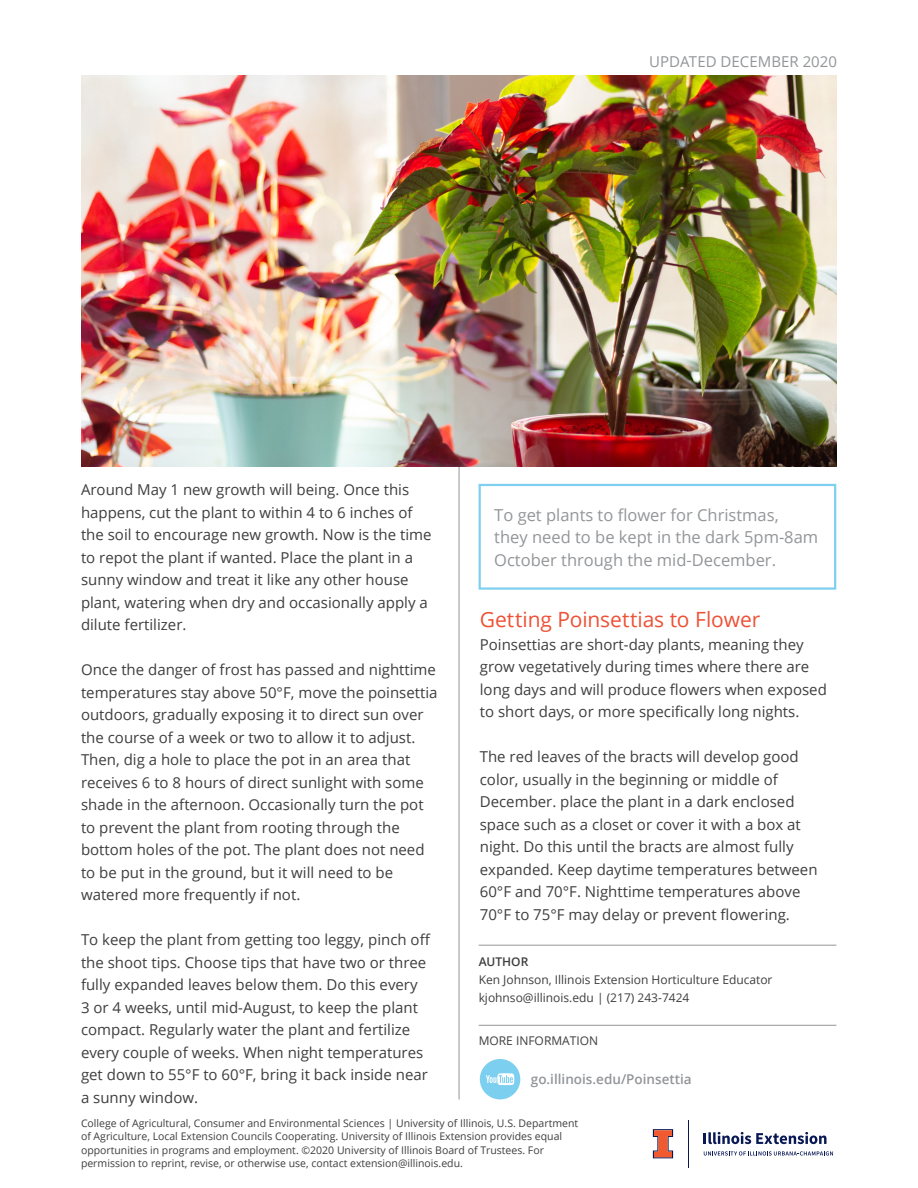
<style>
.page{position:relative;width:918px;height:1188px;background:#fff}
.page>*{position:absolute;margin:0;border:0;box-sizing:border-box;transform-origin:0 0}
.Red_Title{font:21px "Open Sans";letter-spacing:-.005em;color:#ed5136}
.t1{font:16.5px/22.5px "Open Sans";color:#939598}
.Body_Text{font:15px/22.5px "Open Sans";color:#3e3e3f}
.t2{font:15px "Open Sans";color:#939598}
.Body_Text-2{font:600 13.5px "Open Sans";color:#939598}
.Body_Text-3{font:12px/18px "Open Sans";color:#3e3e3f}
.t3{font:10.5px/13.5px "Open Sans";color:#3e3e3f}
.s1{font-weight:600}
</style>
<div class="page">
<svg style="left:653px;top:1129px;width:20px;height:29px"></svg>
<hr style="left:688px;top:1120px;width:1px;height:47px;background:#091855">
<svg style="left:704px;top:1132px;width:123px;height:12px"></svg>
<svg style="left:704px;top:1151px;width:129px;height:5px"></svg>
<hr style="left:459px;top:76px;width:1px;height:1023px;background:#939598">
<img style="left:81px;top:76px;width:756px;height:391px">
<hr style="left:479px;top:1025px;width:357px;height:1px;background:#939598">
<svg style="left:480px;top:1059px;width:40px;height:40px"></svg>
<hr style="left:479px;top:945px;width:357px;height:1px;background:#939598">
<div style="left:479px;top:484px;width:357px;height:106px;border:2px solid #7fd0f0"></div>
<p class="t2" style="left:649px;top:52px;width:189px">UPDATED DECEMBER 2020</p>
<p class="Body_Text" style="left:81px;top:478px;width:352px">Around May 1 new growth will being. Once this happens, cut the plant to within 4 to 6 inches of the soil to encourage new growth. Now is the time to repot the plant if wanted. Place the plant in a sunny window and treat it like any other house plant, watering when dry and occasionally apply a dilute fertilizer.</p>
<p class="Body_Text" style="left:81px;top:658px;width:358px">Once the danger of frost has passed and nighttime temperatures stay above 50°F, move the poinsettia outdoors, gradually exposing it to direct sun over the course of a week or two to allow it to adjust.<br>Then, dig a hole to place the pot in an area that receives 6 to 8 hours of direct sunlight with some shade in the afternoon. Occasionally turn the pot to prevent the plant from rooting through the bottom holes of the pot. The plant does not need to be put in the ground, but it will need to be watered more frequently if not.</p>
<p class="Body_Text" style="left:81px;top:928px;width:351px">To keep the plant from getting too leggy, pinch off the shoot tips. Choose tips that have two or three fully expanded leaves below them. Do this every<br>3 or 4 weeks, until mid-August, to keep the plant compact. Regularly water the plant and fertilize every couple of weeks. When night temperatures get down to 55°F to 60°F, bring it back inside near a sunny window.</p>
<p class="t1" style="left:494px;top:503px;width:286px">To get plants to flower for Christmas,</p>
<p class="t1" style="left:494px;top:525px;width:325px">they need to be kept in the dark 5pm-8am<br>October through the mid-December.</p>
<p class="Red_Title" style="left:480px;top:605px;width:282px">Getting Poinsettias to Flower</p>
<p class="Body_Text" style="left:480px;top:633px;width:349px">Poinsettias are short-day plants, meaning they grow vegetatively during times where there are long days and will produce flowers when exposed to short days, or more specifically long nights.</p>
<p class="Body_Text" style="left:480px;top:745px;width:339px">The red leaves of the bracts will develop good color, usually in the beginning or middle of December. place the plant in a dark enclosed space such as a closet or cover it with a box at night. Do this until the bracts are almost fully expanded. Keep daytime temperatures between 60°F and 70°F. Nighttime temperatures above 70°F to 75°F may delay or prevent flowering.</p>
<p class="Body_Text-3" style="left:479px;top:953px;width:295px"><span class="s1">AUTHOR<br></span>Ken Johnson, Illinois Extension Horticulture Educator kjohnso@illinois.edu | (217) 243-7424</p>
<p class="Body_Text-3" style="left:479px;top:1032px;width:121px">MORE INFORMATION</p>
<p class="Body_Text-2" style="left:531px;top:1070px;width:162px">go.illinois.edu/Poinsettia</p>
<p class="t3" style="left:81px;top:1116px;width:499px">College of Agricultural, Consumer and Environmental Sciences | University of Illinois, U.S. Department of Agriculture, Local Extension Councils Cooperating. University of Illinois Extension provides equal opportunities in programs and employment. ©2020 University of Illinois Board of Trustees. For permission to reprint, revise, or otherwise use, contact extension@illinois.edu.</p>
</div>
